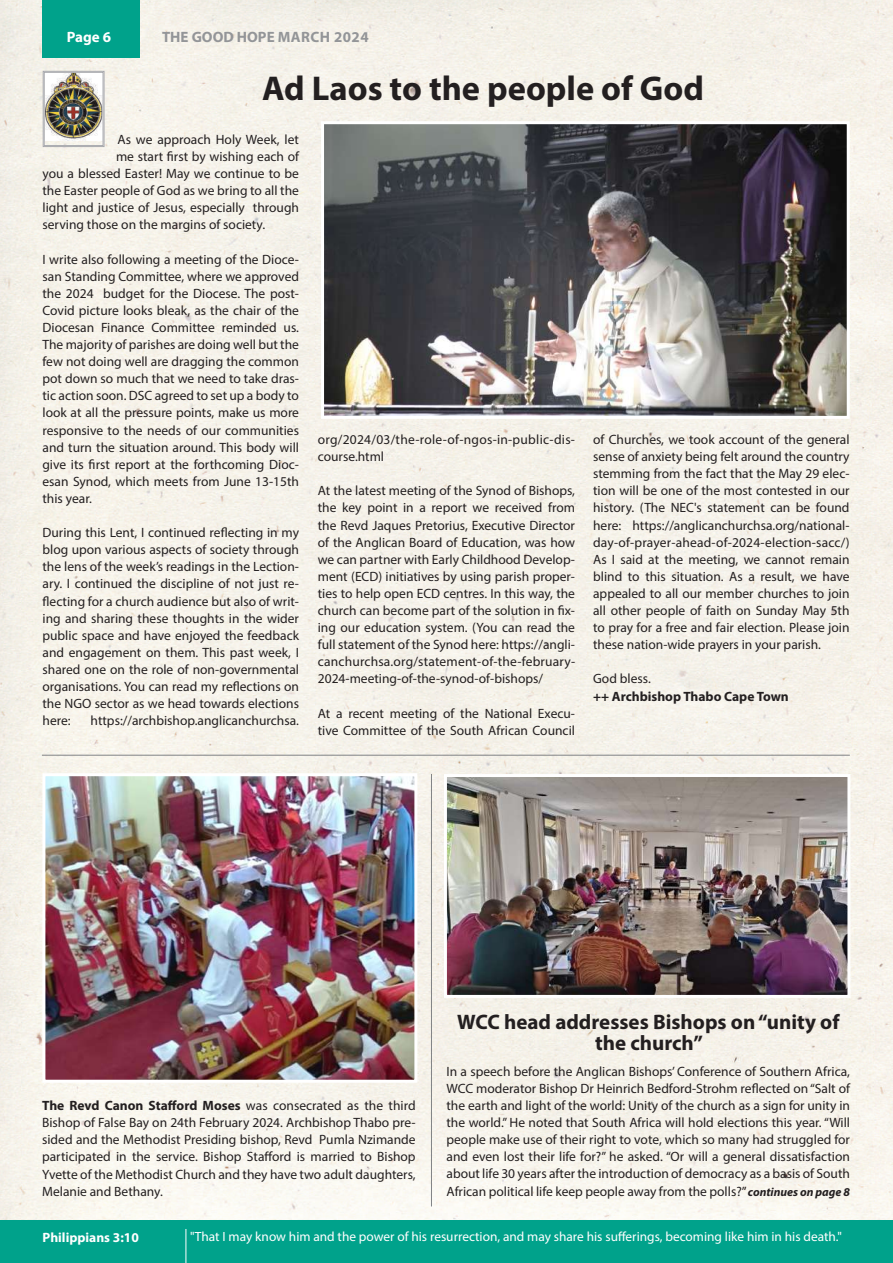
<style>
.page{position:relative;width:893px;height:1263px;background:#fff}
.page>*{position:absolute;margin:0;border:0;box-sizing:border-box;transform-origin:0 0}
.t1{font:700 34.5px "Myriad Pro";color:#231f20}
.t2{font:700 21px/21px "Myriad Pro";color:#231f20;text-align:center}
.t3{font:700 15px "Myriad Pro";color:#939598}
.t4{font:700 15px "Myriad Pro";color:#fff}
.t5{font:13.5px/17.1px "Myriad Pro";color:#231f20;text-align:justify}
.t6{font:13.5px/17.1px "Myriad Pro";letter-spacing:.02em;color:#231f20}
.t7{font:700 13.5px "Myriad Pro";color:#231f20}
.t8{font:700 13.5px "Myriad Pro";color:#fff}
.t9{font:13.35px "Myriad Pro";color:#fff}
.s1{font-weight:700}
.s2{font-weight:700;font-style:italic;font-size:12px}
</style>
<div class="page">
<img style="left:0;top:0;width:893px;height:1220px">
<div style="left:43px;top:0;width:97px;height:57px;background:#00a28b"></div>
<div style="left:0;top:1220px;width:893px;height:43px;background:#00a28b"></div>
<hr style="left:186px;top:1229px;width:1px;height:34px;background:#fff">
<img style="left:43px;top:71px;width:61px;height:76px">
<div style="left:44px;top:72px;width:59px;height:74px;border:1px solid #a8a9ad"></div>
<img style="left:325px;top:125px;width:521px;height:290px">
<div style="left:321px;top:121px;width:529px;height:298px;border:3px solid #fff"></div>
<img style="left:46px;top:777px;width:367px;height:302px">
<div style="left:42px;top:773px;width:375px;height:310px;border:3px solid #fff"></div>
<hr style="left:42px;top:755px;width:808px;height:1px;background:#808285">
<img style="left:448px;top:778px;width:398px;height:216px">
<div style="left:444px;top:774px;width:406px;height:224px;border:3px solid #fff"></div>
<hr style="left:431px;top:774px;width:1px;height:432px;background:#808285">
<p class="t4" style="left:67px;top:27px;width:46px">Page 6</p>
<p class="t3" style="left:162px;top:27px;width:208px">THE GOOD HOPE MARCH 2024</p>
<h1 class="t1" style="left:262px;top:66px;width:444px">Ad Laos to the people of God</h1>
<p class="t5" style="left:118px;top:130px;width:183px">As we approach Holy Week, let</p>
<p class="t5" style="left:116px;top:148px;width:185px">me start first by wishing each of</p>
<p class="t5" style="left:43px;top:165px;width:258px">you a blessed Easter! May we continue to be</p>
<p class="t5" style="left:43px;top:182px;width:258px">the Easter people of God as we bring to all the</p>
<p class="t5" style="left:43px;top:199px;width:258px">light and justice of Jesus, especially through</p>
<p class="t5" style="left:43px;top:216px;width:224px">serving those on the margins of society.</p>
<p class="t5" style="left:43px;top:250px;width:258px">I write also following a meeting of the Dioce&shy;san Standing Committee, where we approved the 2024 budget for the Diocese. The post-Covid picture looks bleak, as the chair of the Diocesan Finance Committee reminded us.<br>The majority of parishes are doing well but the few not doing well are dragging the common pot down so much that we need to take dras&shy;tic action soon. DSC agreed to set up a body to look at all the pressure points, make us more responsive to the needs of our communities and turn the situation around. This body will give its first report at the forthcoming Dioc&shy;esan Synod, which meets from June 13-15th this year.</p>
<p class="t5" style="left:43px;top:524px;width:258px">During this Lent, I continued reflecting in my blog upon various aspects of society through the lens of the week’s readings in the Lection&shy;ary. I continued the discipline of not just re&shy;flecting for a church audience but also of writ&shy;ing and sharing these thoughts in the wider public space and have enjoyed the feedback and engagement on them. This past week, I shared one on the role of non-governmental organisations. You can read my reflections on the NGO sector as we head towards elections here:</p>
<p class="t5" style="left:91px;top:712px;width:210px">https://archbishop.anglicanchurchsa.</p>
<p class="t6" style="left:318px;top:431px;width:259px">org/2024/03/the-role-of-ngos-in-public-dis&shy;course.html</p>
<p class="t5" style="left:318px;top:482px;width:259px">At the latest meeting of the Synod of Bishops, the key point in a report we received from the Revd Jaques Pretorius, Executive Director of the Anglican Board of Education, was how we can partner with Early Childhood Develop&shy;ment (ECD) initiatives by using parish proper&shy;ties to help open ECD centres. In this way, the church can become part of the solution in fix&shy;ing our education system. (You can read the full statement of the Synod here: https://angli&shy;canchurchsa.org/statement-of-the-february-2024-meeting-of-the-synod-of-bishops/</p>
<p class="t5" style="left:318px;top:704px;width:259px">At a recent meeting of the National Execu&shy;tive Committee of the South African Council</p>
<p class="t5" style="left:593px;top:431px;width:258px">of Churches, we took account of the general sense of anxiety being felt around the country stemming from the fact that the May 29 elec&shy;tion will be one of the most contested in our history. (The NEC's statement can be found here: https://anglicanchurchsa.org/national&shy;day-of-prayer-ahead-of-2024-election-sacc/)<br>As I said at the meeting, we cannot remain blind to this situation. As a result, we have appealed to all our member churches to join all other people of faith on Sunday May 5th to pray for a free and fair election. Please join these nation-wide prayers in your parish.</p>
<p class="t5" style="left:593px;top:670px;width:59px">God bless.</p>
<p class="t7" style="left:593px;top:687px;width:197px">++ Archbishop Thabo Cape Town</p>
<p class="t5" style="left:42px;top:1097px;width:375px"><span class="s1">The Revd Canon Stafford Moses</span> was consecrated as the third Bishop of False Bay on 24th February 2024. Archbishop Thabo pre&shy;sided and the Methodist Presiding bishop, Revd Pumla Nzimande participated in the service. Bishop Stafford is married to Bishop Yvette of the Methodist Church and they have two adult daughters, Melanie and Bethany.</p>
<h2 class="t2" style="left:457px;top:1010px;width:384px">WCC head addresses Bishops on “unity of the church”</h2>
<p class="t5" style="left:446px;top:1062px;width:405px">In a speech before the Anglican Bishops’ Conference of Southern Africa, WCC moderator Bishop Dr Heinrich Bedford-Strohm reflected on “Salt of the earth and light of the world: Unity of the church as a sign for unity in the world.” He noted that South Africa will hold elections this year. “Will people make use of their right to vote, which so many had struggled for and even lost their life for?” he asked. “Or will a general dissatisfaction about life 30 years after the introduction of democracy as a basis of South African political life keep people away from the polls?” <span class="s2">continues on page 8</span></p>
<p class="t8" style="left:43px;top:1228px;width:98px">Philippians 3:10</p>
<p class="t9" style="left:190px;top:1229px;width:653px">"That I may know him and the power of his resurrection, and may share his sufferings, becoming like him in his death."</p>
</div>
